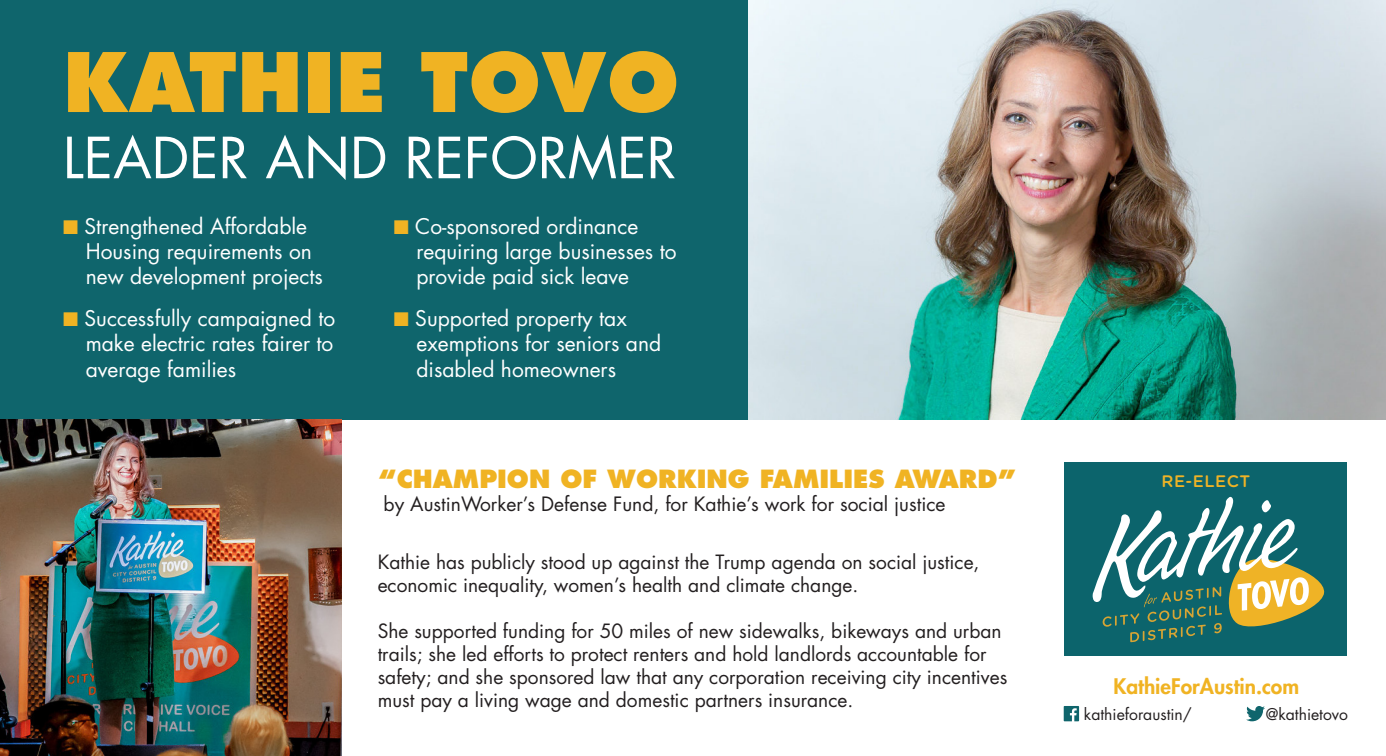
<style>
.page{position:relative;width:1386px;height:756px;background:#fff}
.page>*{position:absolute;margin:0;border:0;box-sizing:border-box;transform-origin:0 0}
.t1{font:800 79.62px "Futura";letter-spacing:.01em;color:#f0b323}
.t2{font:55.12px "Futura";color:#fff}
.t3{font:800 24.32px "Futura";color:#f0b323}
.t4{font:21px/25.2px "Futura";color:#fff}
.t5{font:800 20.82px "Futura";color:#f0b323}
.t6{font:19.25px "Futura";color:#231f20}
.t7{font:19.07px/22.9px "Futura";color:#231f20}
.t8{font:500 16.62px "Gotham Rounded";letter-spacing:.025em;color:#efb326}
.t9{font:15.75px "Futura";color:#231f20}
.s1{color:#f0b323}
</style>
<div class="page">
<div style="left:0;top:0;width:748px;height:420px;background:#0f656c"></div>
<img style="left:0;top:420px;width:341px;height:336px">
<img style="left:748px;top:0;width:638px;height:420px">
<div style="left:1065px;top:462px;width:282px;height:193px;background:#0c646c"></div>
<svg style="left:1093px;top:497px;width:232px;height:145px"></svg>
<svg style="left:1064px;top:706px;width:15px;height:15px"></svg>
<svg style="left:1246px;top:706px;width:19px;height:15px"></svg>
<p class="t1" style="left:63px;top:33px;width:618px">KATHIE TOVO</p>
<p class="t2" style="left:63px;top:120px;width:615px">LEADER AND REFORMER</p>
<p class="t4" style="left:86px;top:213px;width:239px;text-indent:-23px"><span class="s1">■</span> Strengthened Affordable<br>Housing requirements on new development projects</p>
<p class="t4" style="left:86px;top:306px;width:251px;text-align:justify;text-indent:-23px"><span class="s1">■</span> Successfully campaigned to make electric rates fairer to average families</p>
<p class="t4" style="left:417px;top:213px;width:262px;text-indent:-23px"><span class="s1">■</span> Co-sponsored ordinance requiring large businesses to provide paid sick leave</p>
<p class="t4" style="left:417px;top:306px;width:246px;text-indent:-23px"><span class="s1">■</span> Supported property tax exemptions for seniors and disabled homeowners</p>
<p class="t3" style="left:378px;top:464px;width:641px">“CHAMPION OF WORKING FAMILIES AWARD”</p>
<p class="t6" style="left:384px;top:490px;width:563px">by AustinWorker’s Defense Fund, for Kathie’s work for social justice</p>
<p class="t7" style="left:378px;top:551px;width:603px">Kathie has publicly stood up against the Trump agenda on social justice, economic inequality, women’s health and climate change.</p>
<p class="t7" style="left:378px;top:620px;width:631px">She supported funding for 50 miles of new sidewalks, bikeways and urban trails; she led efforts to protect renters and hold landlords accountable for safety; and she sponsored law that any corporation receiving city incentives must pay a living wage and domestic partners insurance.</p>
<p class="t8" style="left:1162px;top:469px;width:90px">RE-ELECT</p>
<p class="t5" style="left:1114px;top:672px;width:187px">KathieForAustin.com</p>
<p class="t9" style="left:1084px;top:704px;width:109px">kathieforaustin/</p>
<p class="t9" style="left:1266px;top:704px;width:84px">@kathietovo</p>
</div>
